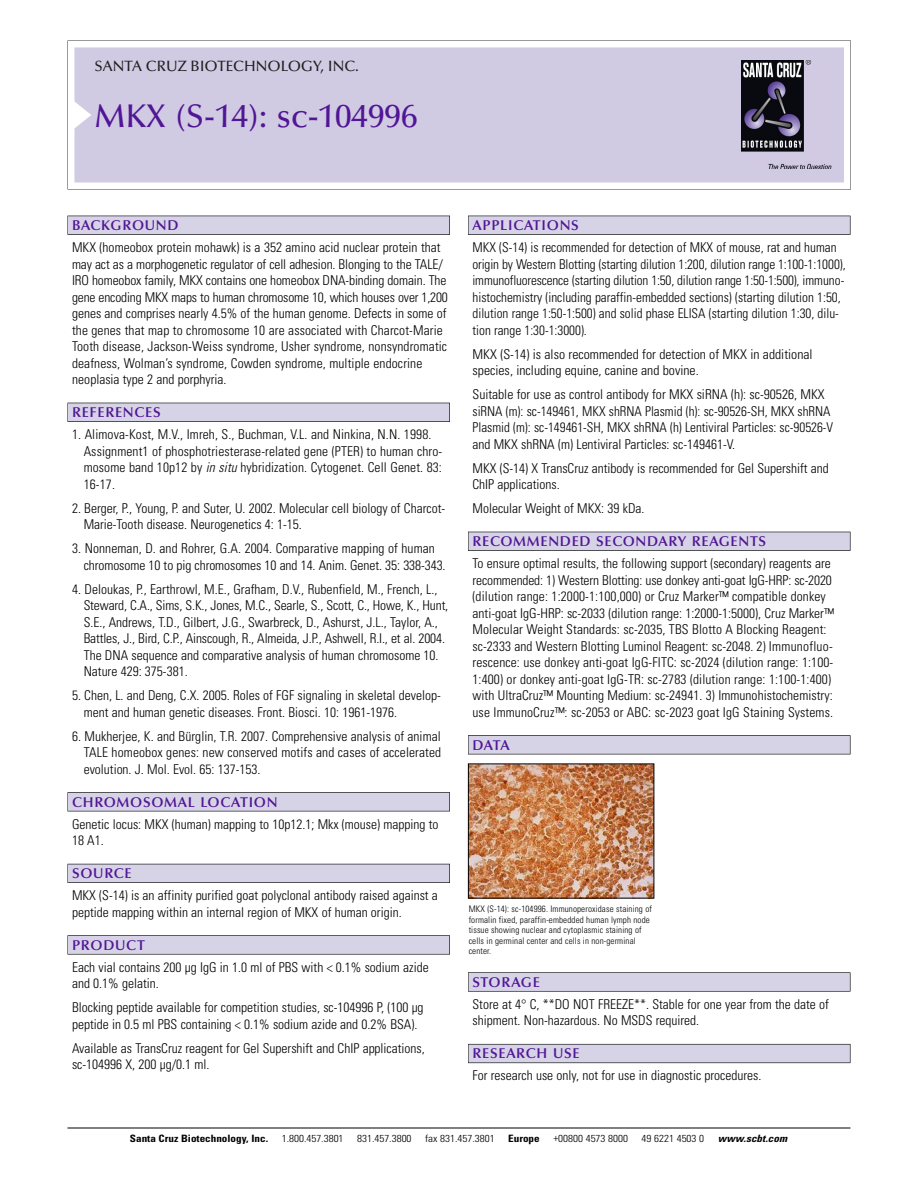
<style>
.page{position:relative;width:918px;height:1188px;background:#fff}
.page>*{position:absolute;margin:0;border:0;box-sizing:border-box;transform-origin:0 0}
.t1{font:500 33px "Optima";color:#511695}
.t2{font:500 15px "Optima";color:#231f20}
.t3{font:600 14.25px "Optima";letter-spacing:.05em;color:#511695}
.t4{font:300 condensed 13.5px/16.5px "Univers";color:#000}
.t5{font:300 condensed 10.2px "Univers";color:#000;scale:1.1 1}
.t6{font:700 condensed 10.2px "Univers";color:#000;scale:1.1 1}
.t7{font:italic 700 condensed 10.2px "Univers";letter-spacing:.005em;color:#000;scale:1.1 1}
.t8{font:300 condensed 9px/10.5px "Univers";letter-spacing:.015em;color:#000}
.s1{font-style:italic}
</style>
<div class="page">
<svg style="left:68px;top:40px;width:783px;height:149px"></svg>
<div style="left:74px;top:47px;width:770px;height:135px;background:#d1cae3"></div>
<img style="left:741px;top:60px;width:90px;height:108px">
<div style="left:68px;top:216px;width:382px;height:19px;background:#525155"></div>
<div style="left:68px;top:216px;width:381px;height:18px;background:#d7d3e7"></div>
<div style="left:68px;top:403px;width:382px;height:19px;background:#515055"></div>
<div style="left:68px;top:403px;width:381px;height:18px;background:#d7d3e7"></div>
<div style="left:68px;top:792px;width:382px;height:19px;background:#545357"></div>
<div style="left:68px;top:793px;width:381px;height:18px;background:#d7d3e7"></div>
<div style="left:68px;top:864px;width:382px;height:19px;background:#54535a"></div>
<div style="left:68px;top:864px;width:381px;height:18px;background:#d7d3e7"></div>
<svg style="left:68px;top:935px;width:382px;height:20px"></svg>
<div style="left:68px;top:936px;width:381px;height:18px;background:#d7d3e7"></div>
<div style="left:468px;top:216px;width:382px;height:19px;background:#525155"></div>
<div style="left:468px;top:216px;width:382px;height:18px;background:#d7d3e7"></div>
<div style="left:468px;top:532px;width:382px;height:19px;background:#515055"></div>
<div style="left:468px;top:532px;width:382px;height:18px;background:#d7d3e7"></div>
<div style="left:468px;top:735px;width:382px;height:19px;background:#545357"></div>
<div style="left:468px;top:736px;width:382px;height:18px;background:#d7d3e7"></div>
<div style="left:468px;top:972px;width:382px;height:20px;background:#666667"></div>
<div style="left:468px;top:973px;width:382px;height:18px;background:#d7d3e7"></div>
<div style="left:468px;top:1044px;width:382px;height:19px;background:#66646d"></div>
<div style="left:468px;top:1045px;width:382px;height:18px;background:#d7d3e7"></div>
<hr style="left:68px;top:1128px;width:782px;height:1px;background:#000">
<img style="left:470px;top:766px;width:182px;height:130px">
<p class="t2" style="left:94px;top:61px;width:266px">SANTA CRUZ BIOTECHNOLOGY, INC.</p>
<h1 class="t1" style="left:94px;top:103px;width:325px">MKX (S-14): sc-104996</h1>
<p class="t3" style="left:72px;top:219px;width:108px">BACKGROUND</p>
<p class="t4" style="left:72px;top:240px;width:377px">MKX (homeobox protein mohawk) is a 352 amino acid nuclear protein that may act as a morphogenetic regulator of cell adhesion. Blonging to the TALE/ IRO homeobox family, MKX contains one homeobox DNA-binding domain. The gene encoding MKX maps to human chromosome 10, which houses over 1,200 genes and comprises nearly 4.5% of the human genome. Defects in some of the genes that map to chromosome 10 are associated with Charcot-Marie Tooth disease, Jackson-Weiss syndrome, Usher syndrome, nonsyndromatic deafness, Wolman’s syndrome, Cowden syndrome, multiple endocrine neoplasia type 2 and porphyria.</p>
<p class="t3" style="left:72px;top:407px;width:90px">REFERENCES</p>
<p class="t4" style="left:84px;top:427px;width:360px;text-indent:-12px">1. Alimova-Kost, M.V., Imreh, S., Buchman, V.L. and Ninkina, N.N. 1998.<br>Assignment1 of phosphotriesterase-related gene (PTER) to human chro&shy;mosome band 10p12 by <span class="s1">in situ</span> hybridization. Cytogenet. Cell Genet. 83:<br>16-17.</p>
<p class="t4" style="left:84px;top:501px;width:363px;text-indent:-12px">2. Berger, P., Young, P. and Suter, U. 2002. Molecular cell biology of Charcot-<br>Marie-Tooth disease. Neurogenetics 4: 1-15.</p>
<p class="t4" style="left:84px;top:541px;width:363px;text-indent:-12px">3. Nonneman, D. and Rohrer, G.A. 2004. Comparative mapping of human chromosome 10 to pig chromosomes 10 and 14. Anim. Genet. 35: 338-343.</p>
<p class="t4" style="left:84px;top:582px;width:366px;text-indent:-12px">4. Deloukas, P., Earthrowl, M.E., Grafham, D.V., Rubenfield, M., French, L., Steward, C.A., Sims, S.K., Jones, M.C., Searle, S., Scott, C., Howe, K., Hunt, S.E., Andrews, T.D., Gilbert, J.G., Swarbreck, D., Ashurst, J.L., Taylor, A., Battles, J., Bird, C.P., Ainscough, R., Almeida, J.P., Ashwell, R.I., et al. 2004.<br>The DNA sequence and comparative analysis of human chromosome 10.<br>Nature 429: 375-381.</p>
<p class="t4" style="left:84px;top:688px;width:359px;text-indent:-12px">5. Chen, L. and Deng, C.X. 2005. Roles of FGF signaling in skeletal develop&shy;ment and human genetic diseases. Front. Biosci. 10: 1961-1976.</p>
<p class="t4" style="left:84px;top:729px;width:359px;text-align:justify;text-indent:-12px">6. Mukherjee, K. and Bürglin, T.R. 2007. Comprehensive analysis of animal TALE homeobox genes: new conserved motifs and cases of accelerated evolution. J. Mol. Evol. 65: 137-153.</p>
<p class="t3" style="left:72px;top:796px;width:207px">CHROMOSOMAL LOCATION</p>
<p class="t4" style="left:72px;top:817px;width:368px">Genetic locus: MKX (human) mapping to 10p12.1; Mkx (mouse) mapping to<br>18 A1.</p>
<p class="t3" style="left:72px;top:868px;width:61px">SOURCE</p>
<p class="t4" style="left:72px;top:888px;width:367px">MKX (S-14) is an affinity purified goat polyclonal antibody raised against a peptide mapping within an internal region of MKX of human origin.</p>
<p class="t3" style="left:72px;top:939px;width:74px">PRODUCT</p>
<p class="t4" style="left:72px;top:960px;width:358px">Each vial contains 200 µg IgG in 1.0 ml of PBS with &lt; 0.1% sodium azide and 0.1% gelatin.</p>
<p class="t4" style="left:72px;top:1000px;width:353px">Blocking peptide available for competition studies, sc-104996 P, (100 µg peptide in 0.5 ml PBS containing &lt; 0.1% sodium azide and 0.2% BSA).</p>
<p class="t4" style="left:72px;top:1041px;width:354px">Available as TransCruz reagent for Gel Supershift and ChIP applications, sc-104996 X, 200 µg/0.1 ml.</p>
<p class="t3" style="left:473px;top:219px;width:108px">APPLICATIONS</p>
<p class="t4" style="left:473px;top:240px;width:375px">MKX (S-14) is recommended for detection of MKX of mouse, rat and human origin by Western Blotting (starting dilution 1:200, dilution range 1:100-1:1000), immunofluorescence (starting dilution 1:50, dilution range 1:50-1:500), immuno&shy;histochemistry (including paraffin-embedded sections) (starting dilution 1:50, dilution range 1:50-1:500) and solid phase ELISA (starting dilution 1:30, dilu&shy;tion range 1:30-1:3000).</p>
<p class="t4" style="left:473px;top:347px;width:342px">MKX (S-14) is also recommended for detection of MKX in additional species, including equine, canine and bovine.</p>
<p class="t4" style="left:473px;top:387px;width:362px">Suitable for use as control antibody for MKX siRNA (h): sc-90526, MKX siRNA (m): sc-149461, MKX shRNA Plasmid (h): sc-90526-SH, MKX shRNA Plasmid (m): sc-149461-SH, MKX shRNA (h) Lentiviral Particles: sc-90526-V and MKX shRNA (m) Lentiviral Particles: sc-149461-V.</p>
<p class="t4" style="left:473px;top:461px;width:358px">MKX (S-14) X TransCruz antibody is recommended for Gel Supershift and<br>ChIP applications.</p>
<p class="t4" style="left:473px;top:501px;width:174px">Molecular Weight of MKX: 39 kDa.</p>
<p class="t3" style="left:473px;top:536px;width:295px">RECOMMENDED SECONDARY REAGENTS</p>
<p class="t4" style="left:473px;top:556px;width:363px">To ensure optimal results, the following support (secondary) reagents are recommended: 1) Western Blotting: use donkey anti-goat IgG-HRP: sc-2020 (dilution range: 1:2000-1:100,000) or Cruz Marker™ compatible donkey anti-goat IgG-HRP: sc-2033 (dilution range: 1:2000-1:5000), Cruz Marker™ Molecular Weight Standards: sc-2035, TBS Blotto A Blocking Reagent: sc-2333 and Western Blotting Luminol Reagent: sc-2048. 2) Immunofluo&shy;rescence: use donkey anti-goat IgG-FITC: sc-2024 (dilution range: 1:100- 1:400) or donkey anti-goat IgG-TR: sc-2783 (dilution range: 1:100-1:400) with UltraCruz™ Mounting Medium: sc-24941. 3) Immunohistochemistry: use ImmunoCruz™: sc-2053 or ABC: sc-2023 goat IgG Staining Systems.</p>
<p class="t3" style="left:473px;top:739px;width:39px">DATA</p>
<p class="t8" style="left:469px;top:905px;width:185px">MKX (S-14): sc-104996. Immunoperoxidase staining of formalin fixed, paraffin-embedded human lymph node tissue showing nuclear and cytoplasmic staining of cells in germinal center and cells in non-germinal center.</p>
<p class="t3" style="left:473px;top:976px;width:69px">STORAGE</p>
<p class="t4" style="left:473px;top:997px;width:358px">Store at 4° C, **DO NOT FREEZE**. Stable for one year from the date of shipment. Non-hazardous. No MSDS required.</p>
<p class="t3" style="left:473px;top:1048px;width:109px">RESEARCH USE</p>
<p class="t4" style="left:473px;top:1069px;width:290px">For research use only, not for use in diagnostic procedures.</p>
<p class="t6" style="left:130px;top:1135px;width:127px">Santa Cruz Biotechnology, Inc.</p>
<p class="t5" style="left:282px;top:1135px;width:58px">1.800.457.3801</p>
<p class="t5" style="left:357px;top:1135px;width:51px">831.457.3800</p>
<p class="t5" style="left:425px;top:1135px;width:65px">fax 831.457.3801</p>
<p class="t6" style="left:508px;top:1135px;width:30px">Europe</p>
<p class="t5" style="left:553px;top:1135px;width:69px">+00800 4573 8000</p>
<p class="t5" style="left:642px;top:1135px;width:58px">49 6221 4503 0</p>
<p class="t7" style="left:718px;top:1135px;width:64px">www.scbt.com</p>
</div>
